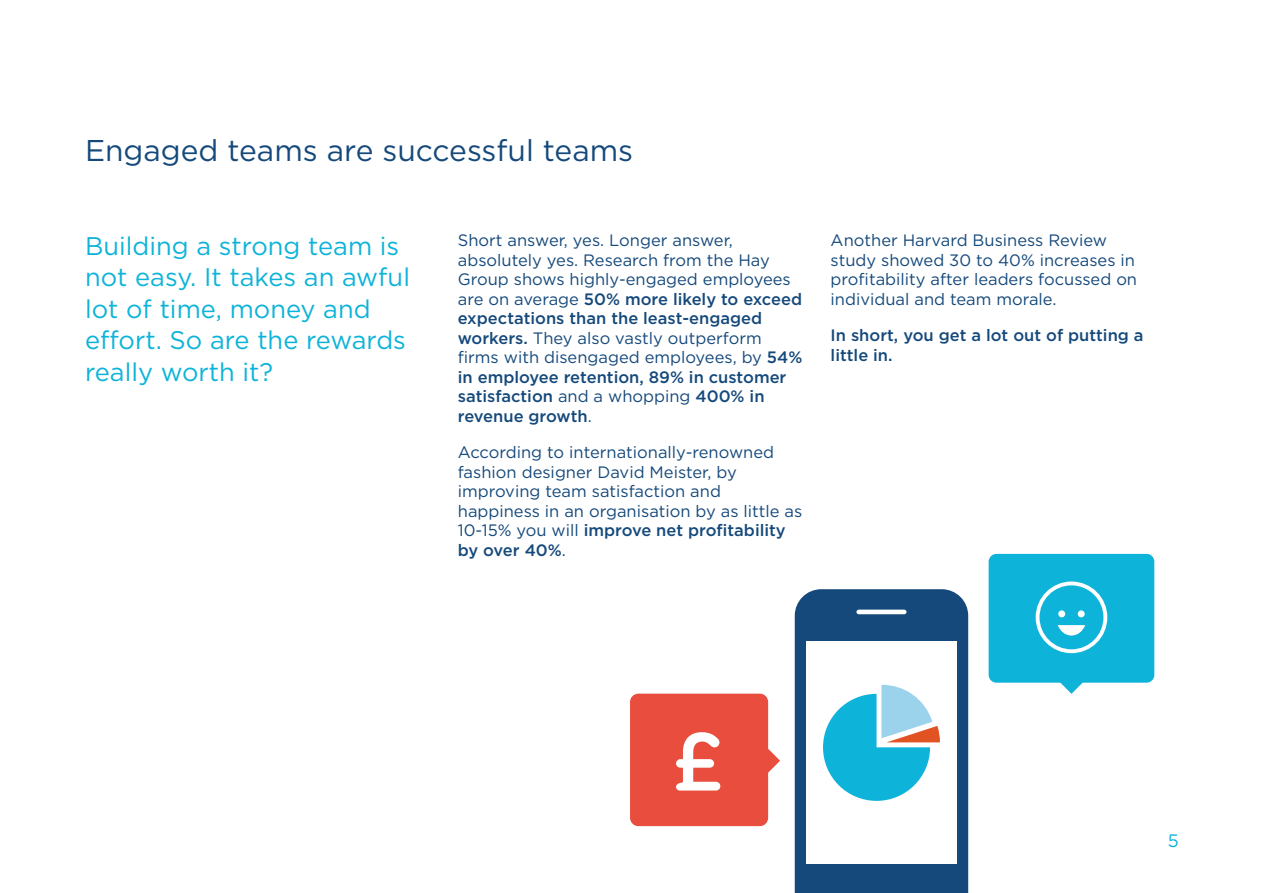
<style>
.page{position:relative;width:1263px;height:893px;background:#fff}
.page>*{position:absolute;margin:0;border:0;box-sizing:border-box;transform-origin:0 0}
.t1{font:500 82.2px "Gotham Rounded";color:#fff}
.t2{font:30px "Gotham";color:#15497b}
.t3{font:25.5px/31.5px "Gotham";color:#0eb3d9}
.t4{font:18px "Gotham";color:#0eb3d9}
.t5{font:16.5px/19.5px "Gotham";color:#15497b}
.t6{font:500 16.5px/19.5px "Gotham";color:#15497b}
.s1{font-weight:500}
</style>
<div class="page">
<svg style="left:630px;top:694px;width:150px;height:132px;background:#e95a4b"></svg>
<div style="left:795px;top:589px;width:173px;height:304px;background:#15497b"></div>
<hr style="left:856px;top:610px;width:50px;height:4px;background:#fff;border-radius:2px">
<div style="left:806px;top:641px;width:151px;height:223px;background:#fff"></div>
<svg style="left:823px;top:685px;width:117px;height:116px"></svg>
<svg style="left:989px;top:554px;width:165px;height:140px;background:#2cbcdd"></svg>
<h2 class="t2" style="left:85px;top:134px;width:550px">Engaged teams are successful teams</h2>
<h3 class="t3" style="left:85px;top:229px;width:326px">Building a strong team is not easy. It takes an awful lot of time, money and effort. So are the rewards really worth it?</h3>
<p class="t5" style="left:458px;top:230px;width:346px">Short answer, yes. Longer answer, absolutely yes. Research from the Hay Group shows highly-engaged employees are on average <span class="s1">50% more likely to exceed expectations than the least-engaged workers.</span> They also vastly outperform firms with disengaged employees, by <span class="s1">54% in employee retention, 89% in customer satisfaction</span> and a whopping <span class="s1">400% in revenue growth</span>.</p>
<p class="t5" style="left:458px;top:442px;width:346px">According to internationally-renowned fashion designer David Meister, by improving team satisfaction and happiness in an organisation by as little as 10-15% you will <span class="s1">improve net profitability by over 40%</span>.</p>
<p class="t5" style="left:831px;top:230px;width:308px">Another Harvard Business Review study showed 30 to 40% increases in profitability after leaders focussed on individual and team morale.</p>
<p class="t6" style="left:831px;top:325px;width:314px">In short, you get a lot out of putting a little in.</p>
<h1 class="t1" style="left:671px;top:703px;width:54px">£</h1>
<p class="t4" style="left:1168px;top:831px;width:13px">5</p>
</div>
